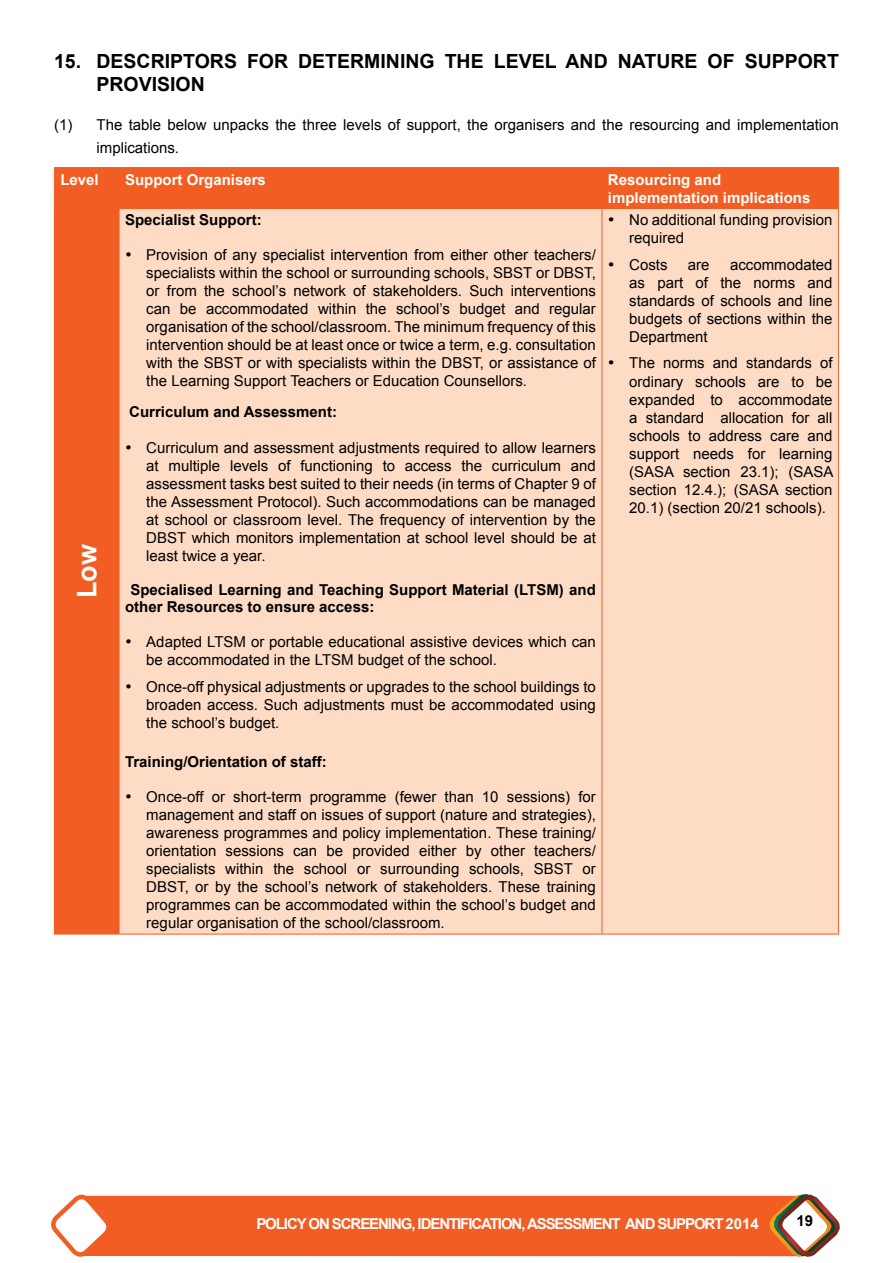
<style>
.page{position:relative;width:893px;height:1263px;background:#fff}
.page>*{position:absolute;margin:0;border:0;box-sizing:border-box;transform-origin:0 0}
.t1{font:700 27px "Arial";color:#fff}
.t2{font:700 19.5px/22.5px "Arial";color:#000}
.t3{font:15px/18px "Arial";color:#000;text-align:justify}
.t4{font:700 15px/17.2px "Arial";color:#000}
.t5{font:700 15px/18px "Arial";color:#fff}
.t6{font:700 15px "Arial";letter-spacing:-.07em;color:#fff}
</style>
<div class="page">
<svg style="left:51px;top:1194px;width:789px;height:63px;background:#ef713e"></svg>
<div style="left:55px;top:168px;width:783px;height:40px;background:#f15d22"></div>
<div style="left:54px;top:209px;width:65px;height:725px;background:#f15d22"></div>
<div style="left:120px;top:209px;width:718px;height:725px;background:#fddbc5"></div>
<hr style="left:54px;top:208px;width:65px;height:1px;background:#f15d22">
<hr style="left:119px;top:208px;width:483px;height:1px;background:#f15d22">
<hr style="left:119px;top:209px;width:1px;height:725px;background:#f15d22">
<hr style="left:602px;top:209px;width:1px;height:725px;background:#f15d22">
<hr style="left:838px;top:209px;width:1px;height:725px;background:#f15d22">
<hr style="left:54px;top:934px;width:65px;height:1px;background:#f15d22">
<hr style="left:119px;top:934px;width:483px;height:1px;background:#f15d22">
<hr style="left:602px;top:934px;width:237px;height:1px;background:#f15d22">
<hr style="left:54px;top:167px;width:65px;height:1px;background:#f15d22">
<hr style="left:54px;top:168px;width:1px;height:40px;background:#f15d22">
<hr style="left:119px;top:167px;width:483px;height:1px;background:#f15d22">
<hr style="left:119px;top:168px;width:1px;height:40px;background:#f15d22">
<hr style="left:602px;top:167px;width:237px;height:1px;background:#f15d22">
<hr style="left:602px;top:168px;width:1px;height:40px;background:#f15d22">
<hr style="left:838px;top:168px;width:1px;height:40px;background:#f15d22">
<hr style="left:602px;top:208px;width:237px;height:1px;background:#f15d22">
<h2 class="t2" style="left:97px;top:51px;width:744px;text-indent:-43px">15. DESCRIPTORS FOR DETERMINING THE LEVEL AND NATURE OF SUPPORT<br>PROVISION</h2>
<p class="t3" style="left:97px;top:114px;width:744px;line-height:22.5px;text-indent:-43px">(1) The table below unpacks the three levels of support, the organisers and the resourcing and implementation implications.</p>
<p class="t5" style="left:60px;top:171px;width:40px">Level</p>
<p class="t5" style="left:125px;top:171px;width:142px">Support Organisers</p>
<p class="t5" style="left:608px;top:171px;width:204px">Resourcing and implementation implications</p>
<h1 class="t1" style="left:69px;top:598px;width:55px;rotate:-90deg">Low</h1>
<p class="t4" style="left:125px;top:212px;width:138px">Specialist Support:</p>
<p class="t3" style="left:146px;top:246px;width:451px;text-indent:-21px">• Provision of any specialist intervention from either other teachers/ specialists within the school or surrounding schools, SBST or DBST, or from the school’s network of stakeholders. Such interventions can be accommodated within the school’s budget and regular organisation of the school/classroom. The minimum frequency of this intervention should be at least once or twice a term, e.g. consultation with the SBST or with specialists within the DBST, or assistance of the Learning Support Teachers or Education Counsellors.</p>
<p class="t4" style="left:129px;top:404px;width:209px">Curriculum and Assessment:</p>
<p class="t3" style="left:146px;top:438px;width:451px;text-indent:-21px">• Curriculum and assessment adjustments required to allow learners at multiple levels of functioning to access the curriculum and assessment tasks best suited to their needs (in terms of Chapter 9 of the Assessment Protocol). Such accommodations can be managed at school or classroom level. The frequency of intervention by the DBST which monitors implementation at school level should be at least twice a year.</p>
<p class="t4" style="left:125px;top:581px;width:472px;text-indent:5px">Specialised Learning and Teaching Support Material (LTSM) and other Resources to ensure access:</p>
<p class="t3" style="left:146px;top:633px;width:451px;text-indent:-21px">• Adapted LTSM or portable educational assistive devices which can be accommodated in the LTSM budget of the school.</p>
<p class="t3" style="left:146px;top:677px;width:451px;text-indent:-21px">• Once-off physical adjustments or upgrades to the school buildings to broaden access. Such adjustments must be accommodated using the school’s budget.</p>
<p class="t4" style="left:125px;top:754px;width:203px">Training/Orientation of staff:</p>
<p class="t3" style="left:146px;top:788px;width:451px;text-indent:-21px">• Once-off or short-term programme (fewer than 10 sessions) for management and staff on issues of support (nature and strategies), awareness programmes and policy implementation. These training/ orientation sessions can be provided either by other teachers/ specialists within the school or surrounding schools, SBST or DBST, or by the school’s network of stakeholders. These training programmes can be accommodated within the school’s budget and regular organisation of the school/classroom.</p>
<p class="t3" style="left:629px;top:211px;width:205px;text-indent:-21px">• No additional funding provision required</p>
<p class="t3" style="left:608px;top:256px;width:61px">• Costs</p>
<p class="t3" style="left:688px;top:256px;width:23px">are</p>
<p class="t3" style="left:629px;top:256px;width:205px;text-indent:101px">accommodated as part of the norms and standards of schools and line budgets of sections within the Department</p>
<p class="t3" style="left:629px;top:354px;width:206px;text-indent:-21px">• The norms and standards of ordinary schools are to be expanded to accommodate a standard allocation for all schools to address care and support needs for learning (SASA section 23.1); (SASA section 12.4.); (SASA section 20.1) (section 20/21 schools).</p>
<p class="t6" style="left:256px;top:1214px;width:504px">POLICY ON SCREENING, IDENTIFICATION, ASSESSMENT AND SUPPORT 2014</p>
<p class="t4" style="left:796px;top:1213px;width:18px">19</p>
</div>
